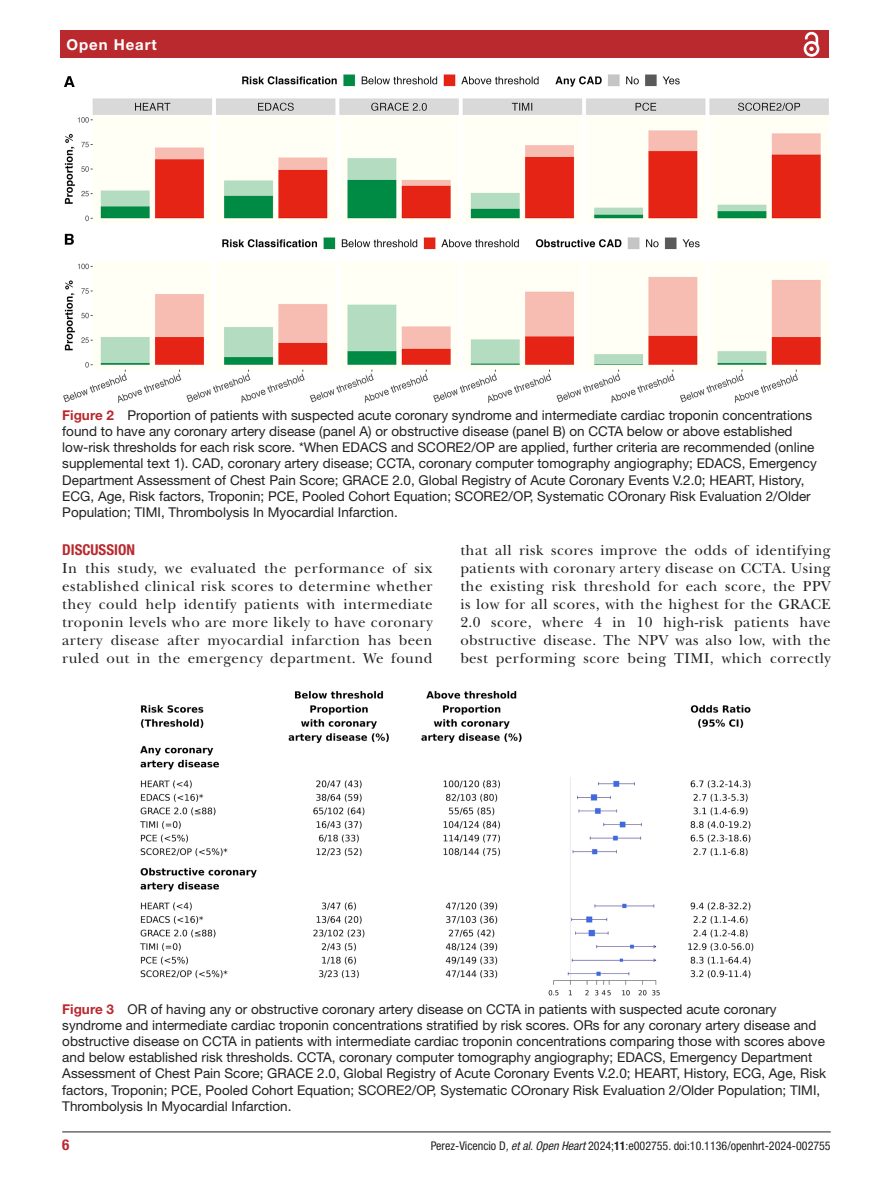
<style>
.page{position:relative;width:893px;height:1191px;background:#fff}
.page>*{position:absolute;margin:0;border:0;box-sizing:border-box;transform-origin:0 0}
.t1{font:15px/18.1px "New Baskerville";letter-spacing:.03em;color:#231f20;text-align:justify}
.t2{font:700 condensed 15px "Helvetica Neue LT Std";color:#b9292e}
.t3{font:700 15px "Helvetica Neue LT Std";letter-spacing:.065em;color:#fff}
.t4{font:13.5px/16.2px "Helvetica Neue LT Std";color:#231f20}
.t5{font:condensed 12px "Helvetica Neue LT Std";color:#231f20}
.s1{font-weight:700;color:#b9292e}
.s2{font-style:italic}
.s3{font-weight:700}
</style>
<div class="page">
<div style="left:61px;top:31px;width:768px;height:27px;background:#b9292e"></div>
<hr style="left:62px;top:1131px;width:769px;height:1px;background:#231f20">
<svg style="left:803px;top:31px;width:17px;height:26px"></svg>
<img style="left:64px;top:74px;width:765px;height:328px">
<img style="left:140px;top:690px;width:614px;height:306px">
<p class="t3" style="left:66px;top:35px;width:92px">Open Heart</p>
<p class="t4" style="left:62px;top:407px;width:756px"><span class="s1">Figure 2</span> Proportion of patients with suspected acute coronary syndrome and intermediate cardiac troponin concentrations found to have any coronary artery disease (panel A) or obstructive disease (panel B) on CCTA below or above established low-risk thresholds for each risk score. *When EDACS and SCORE2/OP are applied, further criteria are recommended (online supplemental text 1). CAD, coronary artery disease; CCTA, coronary computer tomography angiography; EDACS, Emergency Department Assessment of Chest Pain Score; GRACE 2.0, Global Registry of Acute Coronary Events V.2.0; HEART, History, ECG, Age, Risk factors, Troponin; PCE, Pooled Cohort Equation; SCORE2/OP, Systematic COronary Risk Evaluation 2/Older Population; TIMI, Thrombolysis In Myocardial Infarction.</p>
<p class="t2" style="left:62px;top:540px;width:74px">DISCUSSION</p>
<p class="t1" style="left:62px;top:559px;width:372px">In this study, we evaluated the performance of six established clinical risk scores to determine whether they could help identify patients with intermediate troponin levels who are more likely to have coronary artery disease after myocardial infarction has been ruled out in the emergency department. We found</p>
<p class="t1" style="left:460px;top:541px;width:372px">that all risk scores improve the odds of identifying patients with coronary artery disease on CCTA. Using the existing risk threshold for each score, the PPV is low for all scores, with the highest for the GRACE 2.0 score, where 4 in 10 high-risk patients have obstructive disease. The NPV was also low, with the best performing score being TIMI, which correctly</p>
<p class="t4" style="left:62px;top:1000px;width:765px"><span class="s1">Figure 3</span> OR of having any or obstructive coronary artery disease on CCTA in patients with suspected acute coronary syndrome and intermediate cardiac troponin concentrations stratified by risk scores. ORs for any coronary artery disease and obstructive disease on CCTA in patients with intermediate cardiac troponin concentrations comparing those with scores above and below established risk thresholds. CCTA, coronary computer tomography angiography; EDACS, Emergency Department Assessment of Chest Pain Score; GRACE 2.0, Global Registry of Acute Coronary Events V.2.0; HEART, History, ECG, Age, Risk factors, Troponin; PCE, Pooled Cohort Equation; SCORE2/OP, Systematic COronary Risk Evaluation 2/Older Population; TIMI, Thrombolysis In Myocardial Infarction.</p>
<p class="t2" style="left:62px;top:1135px;width:9px">6</p>
<p class="t5" style="left:431px;top:1139px;width:401px">Perez-Vicencio D<span class="s2">, et al. Open Heart</span> 2024;<span class="s3">11</span>:e002755. doi:10.1136/openhrt-2024-002755</p>
</div>
